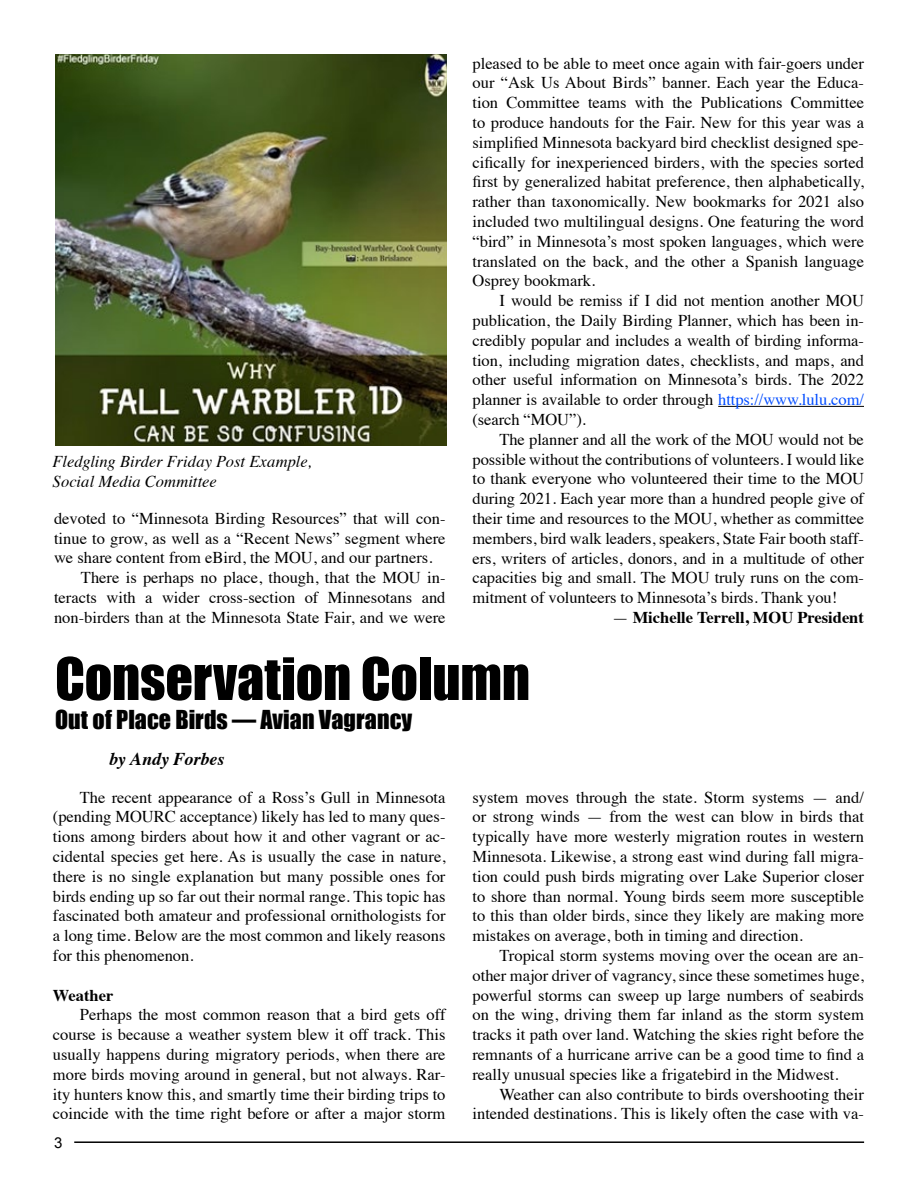
<style>
.page{position:relative;width:918px;height:1188px;background:#fff}
.page>*{position:absolute;margin:0;border:0;box-sizing:border-box;transform-origin:0 0}
.t1{font:54px "Impact";letter-spacing:-.005em;color:#000}
.t2{font:24px "Impact";color:#000}
.t3{font:italic 700 18px "Times";letter-spacing:-.005em;color:#000}
.t4{font:16.5px/19.8px "Times";color:#000;text-align:justify}
.t5{font:italic 16.5px/19.8px "Times";color:#000}
.t6{font:700 16.5px "Times";color:#000}
.t7{font:15px "Arial";color:#000}
.s1{color:#004cff}
.s2{font-weight:400}
</style>
<div class="page">
<hr style="left:74px;top:1141px;width:790px;height:2px;background:#000">
<hr style="left:718px;top:406px;width:146px;height:1px;background:#000">
<img style="left:55px;top:54px;width:392px;height:392px">
<p class="t4" style="left:472px;top:52px;width:393px">pleased to be able to meet once again with fair-goers under our “Ask Us About Birds” banner. Each year the Educa&shy;tion Committee teams with the Publications Committee to produce handouts for the Fair. New for this year was a simplified Minnesota backyard bird checklist designed spe&shy;cifically for inexperienced birders, with the species sorted first by generalized habitat preference, then alphabetically, rather than taxonomically. New bookmarks for 2021 also included two multilingual designs. One featuring the word “bird” in Minnesota’s most spoken languages, which were translated on the back, and the other a Spanish language Osprey bookmark.</p>
<p class="t4" style="left:472px;top:289px;width:393px;text-indent:27px">I would be remiss if I did not mention another MOU publication, the Daily Birding Planner, which has been in&shy;credibly popular and includes a wealth of birding informa&shy;tion, including migration dates, checklists, and maps, and other useful information on Minnesota’s birds. The 2022 planner is available to order through <span class="s1">https://www.lulu.com/ </span>(search “MOU”).</p>
<p class="t4" style="left:473px;top:428px;width:393px;text-indent:27px">The planner and all the work of the MOU would not be possible without the contributions of volunteers. I would like to thank everyone who volunteered their time to the MOU during 2021. Each year more than a hundred people give of their time and resources to the MOU, whether as committee members, bird walk leaders, speakers, State Fair booth staff&shy;ers, writers of articles, donors, and in a multitude of other capacities big and small. The MOU truly runs on the com&shy;mitment of volunteers to Minnesota’s birds. Thank you!</p>
<p class="t6" style="left:612px;top:602px;width:253px"><span class="s2">—</span> Michelle Terrell, MOU President</p>
<h1 class="t1" style="left:55px;top:637px;width:477px">Conservation Column</h1>
<h2 class="t2" style="left:55px;top:701px;width:359px">Out of Place Birds — Avian Vagrancy</h2>
<p class="t3" style="left:109px;top:742px;width:117px">by Andy Forbes</p>
<p class="t4" style="left:53px;top:786px;width:394px;text-indent:27px">The recent appearance of a Ross’s Gull in Minnesota (pending MOURC acceptance) likely has led to many ques&shy;tions among birders about how it and other vagrant or ac&shy;cidental species get here. As is usually the case in nature, there is no single explanation but many possible ones for birds ending up so far out their normal range. This topic has fascinated both amateur and professional ornithologists for a long time. Below are the most common and likely reasons for this phenomenon.</p>
<p class="t6" style="left:53px;top:979px;width:62px">Weather</p>
<p class="t4" style="left:53px;top:1004px;width:394px;text-indent:27px">Perhaps the most common reason that a bird gets off course is because a weather system blew it off track. This usually happens during migratory periods, when there are more birds moving around in general, but not always. Rar&shy;ity hunters know this, and smartly time their birding trips to coincide with the time right before or after a major storm</p>
<p class="t5" style="left:53px;top:451px;width:260px">Fledgling Birder Friday Post Example,<br>Social Media Committee</p>
<p class="t4" style="left:54px;top:507px;width:393px">devoted to “Minnesota Birding Resources” that will con-</p>
<p class="t4" style="left:54px;top:527px;width:393px">tinue to grow, as well as a “Recent News” segment where</p>
<p class="t4" style="left:54px;top:547px;width:380px">we share content from eBird, the MOU, and our partners.</p>
<p class="t4" style="left:81px;top:566px;width:366px">There is perhaps no place, though, that the MOU in-</p>
<p class="t4" style="left:54px;top:586px;width:393px">teracts with a wider cross-section of Minnesotans and</p>
<p class="t4" style="left:54px;top:606px;width:393px">non-birders than at the Minnesota State Fair, and we were</p>
<p class="t4" style="left:472px;top:786px;width:393px">system moves through the state. Storm systems — and/ or strong winds — from the west can blow in birds that typically have more westerly migration routes in western Minnesota. Likewise, a strong east wind during fall migra&shy;tion could push birds migrating over Lake Superior closer to shore than normal. Young birds seem more susceptible to this than older birds, since they likely are making more mistakes on average, both in timing and direction.</p>
<p class="t4" style="left:472px;top:944px;width:393px;text-indent:27px">Tropical storm systems moving over the ocean are an&shy;other major driver of vagrancy, since these sometimes huge, powerful storms can sweep up large numbers of seabirds on the wing, driving them far inland as the storm system tracks it path over land. Watching the skies right before the remnants of a hurricane arrive can be a good time to find a really unusual species like a frigatebird in the Midwest.</p>
<p class="t4" style="left:472px;top:1083px;width:393px;text-align:right">Weather can also contribute to birds overshooting their intended destinations. This is likely often the case with va-</p>
<p class="t7" style="left:54px;top:1133px;width:10px">3</p>
</div>
